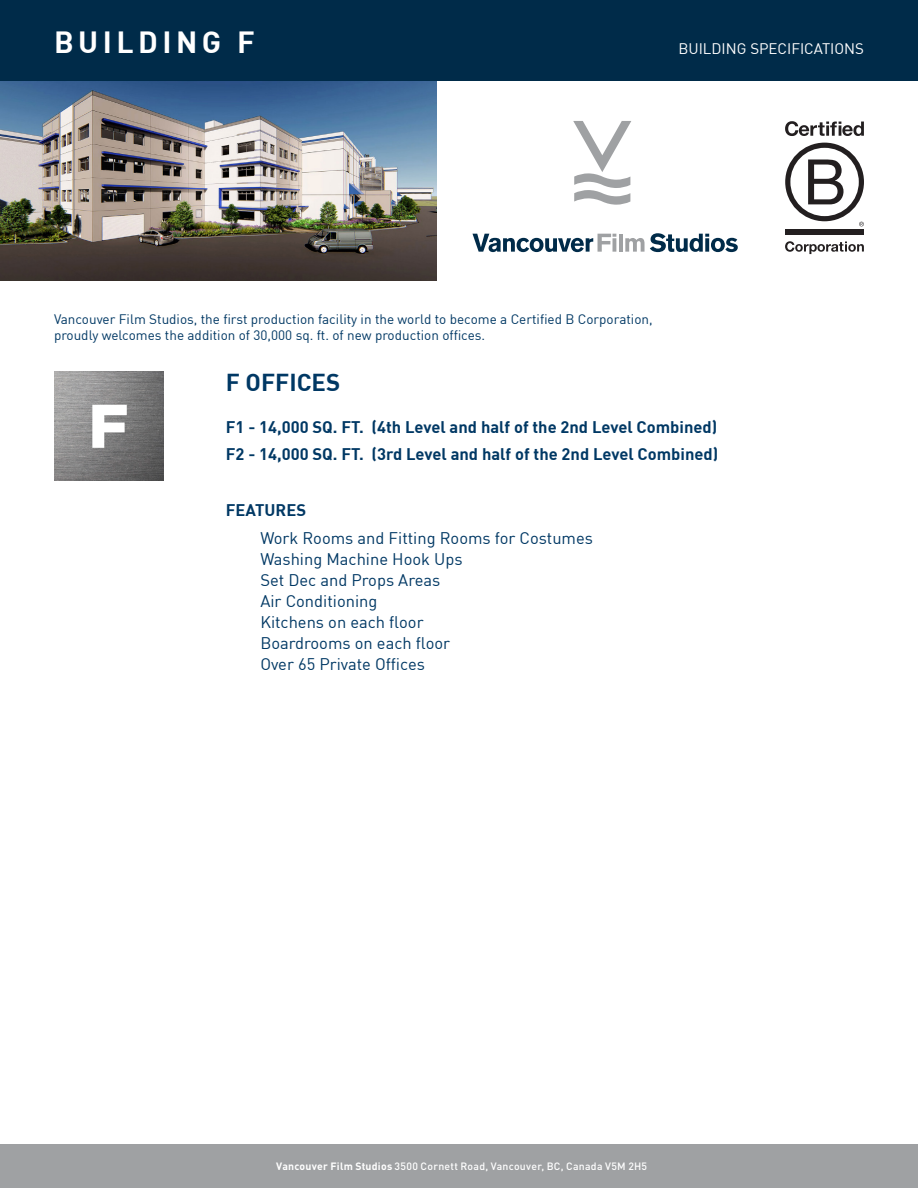
<style>
.page{position:relative;width:918px;height:1188px;background:#fff}
.page>*{position:absolute;margin:0;border:0;box-sizing:border-box;transform-origin:0 0}
.t1{font:900 61.5px "Gotham";color:#fff}
.Heading_1{font:700 30px "DIN";letter-spacing:.15em;color:#fff}
.Heading_1-2{font:700 24px "DIN";color:#003864}
.Heading_1-3{font:16.5px "DIN";color:#003864}
.Heading_1-4{font:700 16.5px "DIN";color:#003864}
.Heading_1-5{font:15px "DIN";color:#fff}
.Body_Text{font:13.5px "DIN";color:#003864}
.t2{font:500 10.5px "DINOT";letter-spacing:.02em;color:#fff}
.s1{font-weight:700}
</style>
<div class="page">
<img style="left:0;top:81px;width:436px;height:200px">
<div style="left:0;top:0;width:918px;height:81px;background:#002b49"></div>
<div style="left:0;top:1145px;width:918px;height:43px;background:#9fa1a3"></div>
<img style="left:54px;top:371px;width:109px;height:110px">
<svg style="left:573px;top:121px;width:58px;height:84px"></svg>
<svg style="left:472px;top:234px;width:144px;height:18px"></svg>
<hr style="left:619px;top:234px;width:4px;height:18px;background:#9fa1a3">
<svg style="left:625px;top:233px;width:113px;height:19px"></svg>
<div style="left:785px;top:230px;width:79px;height:5px;background:#231f20"></div>
<svg style="left:785px;top:143px;width:79px;height:83px"></svg>
<svg style="left:785px;top:121px;width:79px;height:15px"></svg>
<svg style="left:785px;top:241px;width:79px;height:13px"></svg>
<p class="Heading_1" style="left:54px;top:27px;width:203px">BUILDING F</p>
<p class="Heading_1-5" style="left:678px;top:42px;width:187px">BUILDING SPECIFICATIONS</p>
<p class="Body_Text" style="left:54px;top:313px;width:600px">Vancouver Film Studios, the first production facility in the world to become a Certified B Corporation,</p>
<p class="Body_Text" style="left:54px;top:330px;width:433px">proudly welcomes the addition of 30,000 sq. ft. of new production offices.</p>
<p class="t1" style="left:89px;top:384px;width:41px">F</p>
<p class="Heading_1-2" style="left:226px;top:370px;width:116px">F OFFICES</p>
<p class="Heading_1-4" style="left:226px;top:419px;width:493px">F1 - 14,000 SQ. FT. (4th Level and half of the 2nd Level Combined)</p>
<p class="Heading_1-4" style="left:226px;top:446px;width:494px">F2 - 14,000 SQ. FT. (3rd Level and half of the 2nd Level Combined)</p>
<p class="Heading_1-4" style="left:226px;top:502px;width:82px">FEATURES</p>
<p class="Heading_1-3" style="left:260px;top:530px;width:334px">Work Rooms and Fitting Rooms for Costumes</p>
<p class="Heading_1-3" style="left:260px;top:551px;width:204px">Washing Machine Hook Ups</p>
<p class="Heading_1-3" style="left:260px;top:572px;width:182px">Set Dec and Props Areas</p>
<p class="Heading_1-3" style="left:260px;top:593px;width:119px">Air Conditioning</p>
<p class="Heading_1-3" style="left:260px;top:614px;width:165px">Kitchens on each floor</p>
<p class="Heading_1-3" style="left:260px;top:635px;width:191px">Boardrooms on each floor</p>
<p class="Heading_1-3" style="left:260px;top:656px;width:166px">Over 65 Private Offices</p>
<p class="t2" style="left:276px;top:1160px;width:373px"><span class="s1">Vancouver Film Studios</span> 3500 Cornett Road, Vancouver, BC, Canada V5M 2H5</p>
</div>
